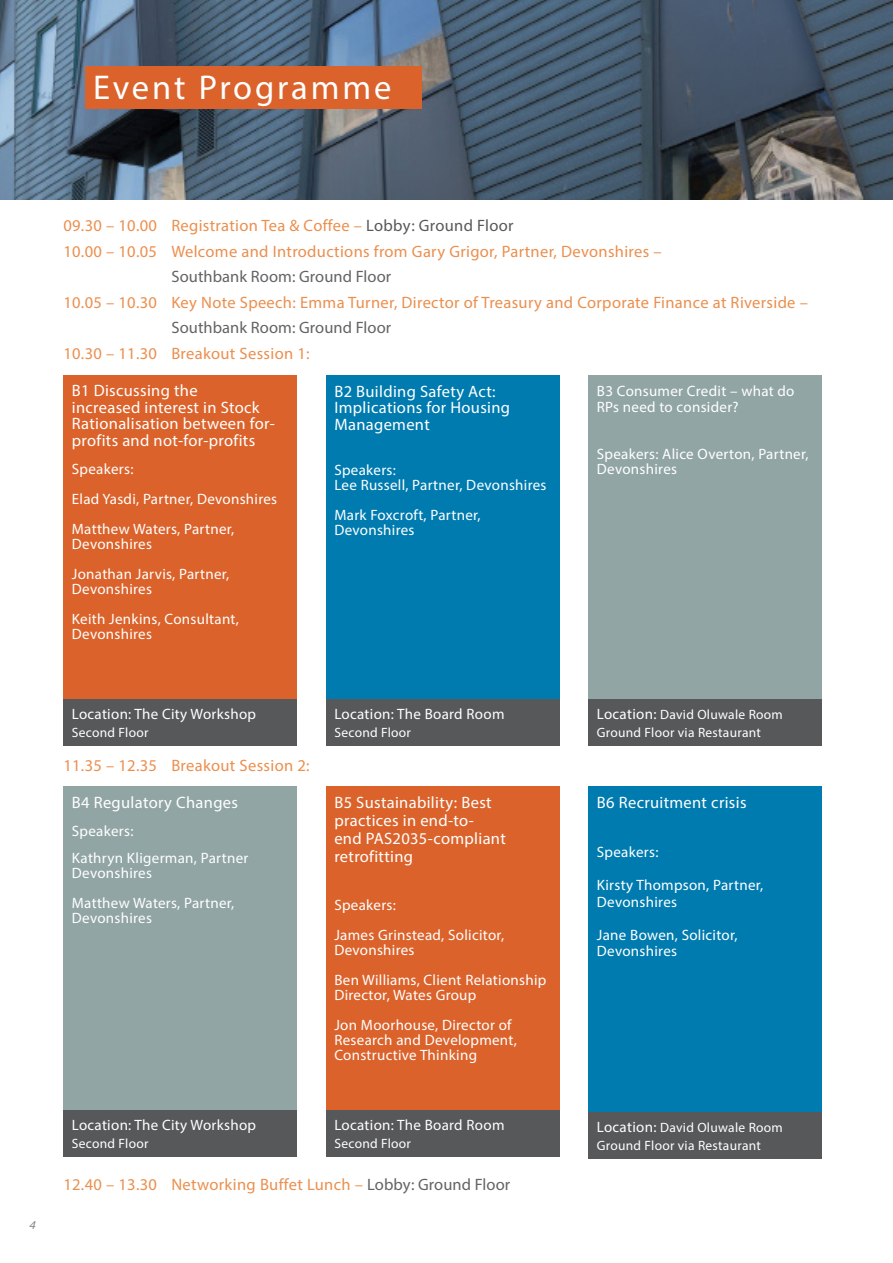
<style>
.page{position:relative;width:893px;height:1263px;background:#fff}
.page>*{position:absolute;margin:0;border:0;box-sizing:border-box;transform-origin:0 0}
.t1{font:34.5px "Myriad Pro";letter-spacing:.08em;color:#fff}
.Quotes_bar_copy{font:16.5px/25.5px "Myriad Pro";letter-spacing:.02em;color:#eb8f4e}
.Quotes_bar_copy-2{font:16.5px/16.5px "Myriad Pro";letter-spacing:.02em;color:#fff}
.Quotes_bar_copy-3{font:16.5px "Myriad Pro";letter-spacing:.005em;color:#636366}
.Quotes_bar_copy-4{font:15px/15px "Myriad Pro";letter-spacing:.02em;color:#fff}
.Quotes_bar_copy-5{font:13.5px "Myriad Pro";letter-spacing:.02em;color:#fff}
.t2{font:italic 12px "Myriad Pro";color:#848385}
.s1{color:#57585a}
.s2{color:#636366}
.s3{font-size:15px}
</style>
<div class="page">
<img style="left:0;top:0;width:893px;height:200px">
<div style="left:85px;top:66px;width:337px;height:42px;background:#db632b"></div>
<div style="left:326px;top:376px;width:234px;height:323px;background:#007bb0"></div>
<div style="left:588px;top:376px;width:234px;height:323px;background:#91a5a4"></div>
<div style="left:63px;top:375px;width:234px;height:324px;background:#db632b"></div>
<div style="left:63px;top:787px;width:234px;height:325px;background:#91a5a4"></div>
<div style="left:326px;top:787px;width:234px;height:325px;background:#db632b"></div>
<div style="left:588px;top:787px;width:234px;height:325px;background:#007bb0"></div>
<div style="left:63px;top:699px;width:234px;height:47px;background:#57585a"></div>
<div style="left:326px;top:699px;width:234px;height:47px;background:#57585a"></div>
<div style="left:588px;top:699px;width:234px;height:47px;background:#57585a"></div>
<div style="left:63px;top:1110px;width:234px;height:47px;background:#57585a"></div>
<div style="left:326px;top:1110px;width:234px;height:47px;background:#57585a"></div>
<div style="left:588px;top:1112px;width:234px;height:47px;background:#57585a"></div>
<p class="t1" style="left:93px;top:67px;width:300px">Event Programme</p>
<p class="Quotes_bar_copy" style="left:63px;top:212px;width:452px">09.30 – 10.00 Registration Tea &amp; Coffee – <span class="s1">Lobby: Ground Floor</span></p>
<p class="Quotes_bar_copy" style="left:63px;top:238px;width:600px">10.00 – 10.05 Welcome and Introductions from Gary Grigor, Partner, Devonshires –</p>
<p class="Quotes_bar_copy-3" style="left:171px;top:266px;width:221px">Southbank Room: Ground Floor</p>
<p class="Quotes_bar_copy" style="left:171px;top:289px;width:638px;text-indent:-108px">10.05 – 10.30 Key Note Speech: Emma Turner, Director of Treasury and Corporate Finance at Riverside –<br><span class="s2">Southbank Room: Ground Floor</span></p>
<p class="Quotes_bar_copy" style="left:63px;top:340px;width:248px">10.30 – 11.30 Breakout Session 1:</p>
<p class="Quotes_bar_copy-2" style="left:72px;top:382px;width:205px">B1 Discussing the<br>increased interest in Stock<br>Rationalisation between for&shy;profits and not-for-profits</p>
<p class="Quotes_bar_copy-4" style="left:72px;top:461px;width:63px">Speakers:</p>
<p class="Quotes_bar_copy-4" style="left:72px;top:491px;width:207px">Elad Yasdi, Partner, Devonshires</p>
<p class="Quotes_bar_copy-4" style="left:72px;top:521px;width:164px">Matthew Waters, Partner,<br>Devonshires</p>
<p class="Quotes_bar_copy-4" style="left:72px;top:566px;width:159px">Jonathan Jarvis, Partner,<br>Devonshires</p>
<p class="Quotes_bar_copy-4" style="left:72px;top:611px;width:169px">Keith Jenkins, Consultant,<br>Devonshires</p>
<p class="Quotes_bar_copy-2" style="left:334px;top:383px;width:177px">B2 Building Safety Act:<br>Implications for Housing<br>Management</p>
<p class="Quotes_bar_copy-4" style="left:334px;top:462px;width:63px">Speakers:</p>
<p class="Quotes_bar_copy-4" style="left:334px;top:477px;width:214px">Lee Russell, Partner, Devonshires</p>
<p class="Quotes_bar_copy-4" style="left:334px;top:507px;width:148px">Mark Foxcroft, Partner,<br>Devonshires</p>
<p class="Quotes_bar_copy-4" style="left:597px;top:382px;width:199px;line-height:16.5px">B3 Consumer Credit – what do<br>RPs need to consider?</p>
<p class="Quotes_bar_copy-4" style="left:597px;top:446px;width:213px">Speakers: Alice Overton, Partner,<br>Devonshires</p>
<p class="t2" style="left:29px;top:1217px;width:12px">4</p>
<p class="Quotes_bar_copy-4" style="left:72px;top:706px;width:186px">Location: The City Workshop</p>
<p class="Quotes_bar_copy-5" style="left:72px;top:724px;width:78px">Second Floor</p>
<p class="Quotes_bar_copy-4" style="left:334px;top:706px;width:172px">Location: The Board Room</p>
<p class="Quotes_bar_copy-5" style="left:334px;top:724px;width:78px">Second Floor</p>
<p class="Quotes_bar_copy" style="left:63px;top:753px;width:248px">11.35 – 12.35 Breakout Session 2:</p>
<p class="Quotes_bar_copy-2" style="left:72px;top:794px;width:168px">B4 Regulatory Changes</p>
<p class="Quotes_bar_copy-4" style="left:72px;top:823px;width:63px">Speakers:</p>
<p class="Quotes_bar_copy-4" style="left:72px;top:850px;width:178px">Kathryn Kligerman, Partner<br>Devonshires</p>
<p class="Quotes_bar_copy-4" style="left:72px;top:895px;width:164px">Matthew Waters, Partner,<br>Devonshires</p>
<p class="Quotes_bar_copy-2" style="left:334px;top:793px;width:173px;line-height:18px">B5 Sustainability: Best practices in end-to-<br>end PAS2035-compliant retrofitting</p>
<p class="Quotes_bar_copy-4" style="left:334px;top:897px;width:63px">Speakers:</p>
<p class="Quotes_bar_copy-4" style="left:334px;top:927px;width:171px">James Grinstead, Solicitor,<br>Devonshires</p>
<p class="Quotes_bar_copy-4" style="left:334px;top:972px;width:213px">Ben Williams, Client Relationship<br>Director, Wates Group</p>
<p class="Quotes_bar_copy-4" style="left:334px;top:1017px;width:184px">Jon Moorhouse, Director of<br>Research and Development,<br>Constructive Thinking</p>
<p class="Quotes_bar_copy-4" style="left:72px;top:1117px;width:186px">Location: The City Workshop</p>
<p class="Quotes_bar_copy-5" style="left:72px;top:1135px;width:78px">Second Floor</p>
<p class="Quotes_bar_copy-4" style="left:334px;top:1117px;width:172px">Location: The Board Room</p>
<p class="Quotes_bar_copy-5" style="left:334px;top:1135px;width:78px">Second Floor</p>
<p class="Quotes_bar_copy" style="left:63px;top:1171px;width:448px">12.40 – 13.30 Networking Buffet Lunch – <span class="s2">Lobby: Ground Floor</span></p>
<p class="Quotes_bar_copy-5" style="left:597px;top:706px;width:187px"><span class="s3">Location:</span> David Oluwale Room</p>
<p class="Quotes_bar_copy-5" style="left:597px;top:724px;width:166px">Ground Floor via Restaurant</p>
<p class="Quotes_bar_copy-2" style="left:597px;top:794px;width:151px">B6 Recruitment crisis</p>
<p class="Quotes_bar_copy-4" style="left:597px;top:844px;width:63px">Speakers:</p>
<p class="Quotes_bar_copy-4" style="left:597px;top:877px;width:168px;line-height:16.5px">Kirsty Thompson, Partner,<br>Devonshires</p>
<p class="Quotes_bar_copy-4" style="left:597px;top:926px;width:142px;line-height:16.5px">Jane Bowen, Solicitor,<br>Devonshires</p>
<p class="Quotes_bar_copy-5" style="left:597px;top:1119px;width:187px"><span class="s3">Location:</span> David Oluwale Room</p>
<p class="Quotes_bar_copy-5" style="left:597px;top:1137px;width:166px">Ground Floor via Restaurant</p>
</div>
